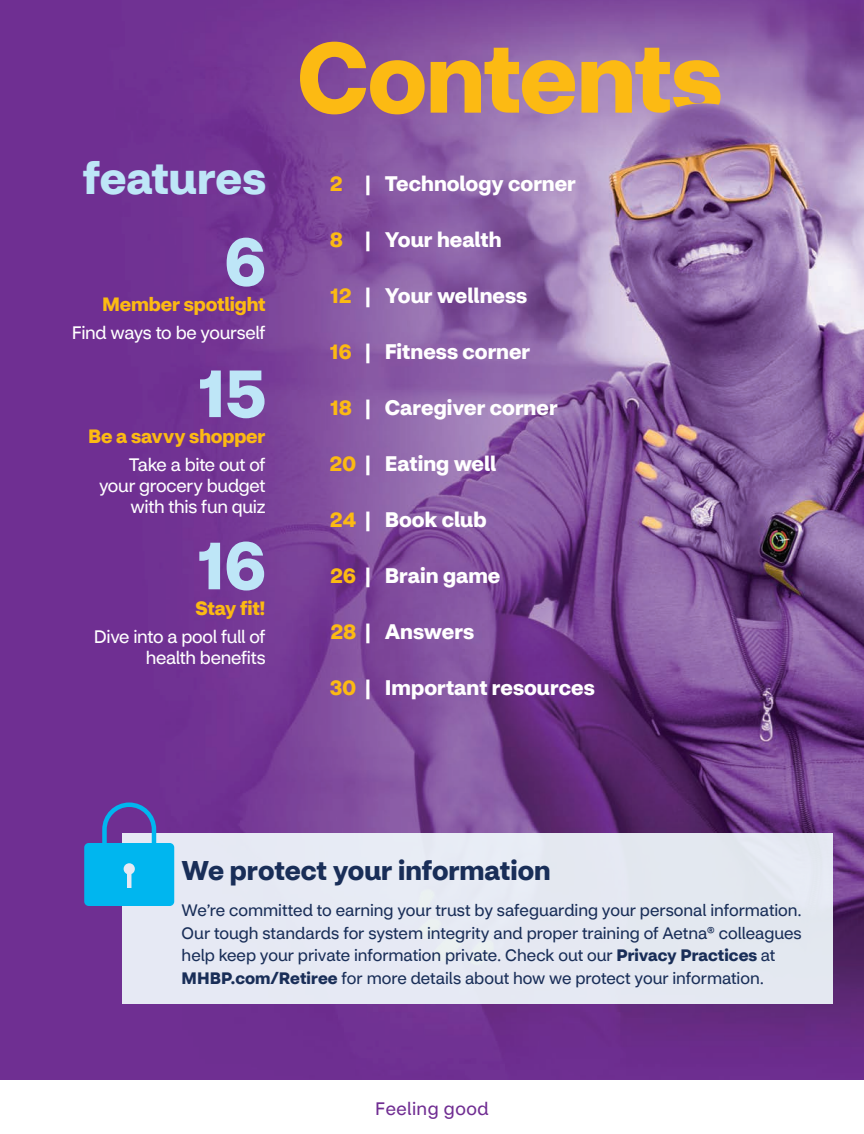
<style>
.page{position:relative;width:864px;height:1134px;background:#fff}
.page>*{position:absolute;margin:0;border:0;box-sizing:border-box;transform-origin:0 0}
.t1{font:700 97.5px "CVS Health Sans";letter-spacing:-.015em;color:#fcba13}
.TOCI_Page{font:700 67.2px "CVS Health Sans";color:#bee6f7}
.t2{font:700 45px "CVS Health Sans";color:#bee6f7}
.t3{font:700 27px "CVS Health Sans";color:#192e58}
.TOCI_Title{font:700 21px "CVS Health Sans";color:#fff}
.TOCI_Page-2{font:700 21px "CVS Health Sans";letter-spacing:.005em;color:#fcba13}
.TOCI_Title-2{font:700 19.2px "CVS Health Sans";letter-spacing:-.005em;color:#fcba13}
.TOCI_Title-3{font:18px/21px "CVS Health Sans";letter-spacing:-.015em;color:#fff;text-align:right}
.t4{font:18px "CVS Health Sans";letter-spacing:.025em;color:#702d92}
.t5{font:16.5px/22.5px "CVS Health Sans";letter-spacing:-.005em;color:#192e58}
.s1{color:#fff}
.s2{font-weight:700}
</style>
<div class="page">
<img style="left:0;top:0;width:864px;height:1080px">
<div style="left:123px;top:833px;width:710px;height:171px;background:#e6e9f3"></div>
<svg style="left:84px;top:802px;width:90px;height:104px;background:#3091d3"></svg>
<h3 class="t2" style="left:83px;top:149px;width:185px">features</h3>
<p class="TOCI_Page" style="left:225px;top:219px;width:43px">6</p>
<p class="TOCI_Title-2" style="left:102px;top:292px;width:165px">Member spotlight</p>
<p class="TOCI_Title-3" style="left:72px;top:322px;width:195px">Find ways to be yourself</p>
<p class="TOCI_Page" style="left:197px;top:351px;width:71px">15</p>
<p class="TOCI_Title-2" style="left:88px;top:424px;width:179px">Be a savvy shopper</p>
<p class="TOCI_Title-3" style="left:99px;top:454px;width:168px">Take a bite out of your grocery budget with this fun quiz</p>
<p class="TOCI_Page" style="left:196px;top:523px;width:71px">16</p>
<p class="TOCI_Title-2" style="left:195px;top:596px;width:72px">Stay fit!</p>
<p class="TOCI_Title-3" style="left:94px;top:626px;width:173px">Dive into a pool full of health benefits</p>
<h2 class="t1" style="left:297px;top:17px;width:427px">Contents</h2>
<p class="TOCI_Page-2" style="left:330px;top:170px;width:43px">2 <span class="s1">|</span></p>
<p class="TOCI_Title" style="left:365px;top:226px;width:8px">|</p>
<p class="TOCI_Title" style="left:365px;top:282px;width:8px">|</p>
<p class="TOCI_Title" style="left:365px;top:338px;width:8px">|</p>
<p class="TOCI_Title" style="left:365px;top:394px;width:8px">|</p>
<p class="TOCI_Page-2" style="left:330px;top:450px;width:43px">20 <span class="s1">|</span></p>
<p class="TOCI_Page-2" style="left:330px;top:506px;width:43px">24 <span class="s1">|</span></p>
<p class="TOCI_Page-2" style="left:331px;top:562px;width:42px">26 <span class="s1">|</span></p>
<p class="TOCI_Page-2" style="left:331px;top:618px;width:42px">28 <span class="s1">|</span></p>
<p class="TOCI_Page-2" style="left:330px;top:674px;width:43px">30 <span class="s1">|</span></p>
<p class="TOCI_Title" style="left:385px;top:170px;width:193px">Technology corner</p>
<p class="TOCI_Page-2" style="left:330px;top:226px;width:14px">8</p>
<p class="TOCI_Title" style="left:385px;top:226px;width:118px">Your health</p>
<p class="TOCI_Page-2" style="left:330px;top:282px;width:23px">12</p>
<p class="TOCI_Title" style="left:385px;top:282px;width:144px">Your wellness</p>
<p class="TOCI_Page-2" style="left:330px;top:338px;width:24px">16</p>
<p class="TOCI_Title" style="left:385px;top:338px;width:147px">Fitness corner</p>
<p class="TOCI_Page-2" style="left:330px;top:394px;width:23px">18</p>
<p class="TOCI_Title" style="left:385px;top:394px;width:174px">Caregiver corner</p>
<p class="TOCI_Title" style="left:385px;top:450px;width:113px">Eating well</p>
<p class="TOCI_Title" style="left:385px;top:506px;width:103px">Book club</p>
<p class="TOCI_Title" style="left:385px;top:562px;width:117px">Brain game</p>
<p class="TOCI_Title" style="left:385px;top:618px;width:91px">Answers</p>
<p class="TOCI_Title" style="left:385px;top:674px;width:211px">Important resources</p>
<h3 class="t3" style="left:182px;top:854px;width:370px">We protect your information</h3>
<p class="t5" style="left:182px;top:899px;width:622px">We’re committed to earning your trust by safeguarding your personal information.<br>Our tough standards for system integrity and proper training of Aetna® colleagues help keep your private information private. Check out our <span class="s2">Privacy Practices</span> at <span class="s2">MHBP.com/Retiree</span> for more details about how we protect your information.</p>
<p class="t4" style="left:375px;top:1098px;width:115px">Feeling good</p>
</div>
